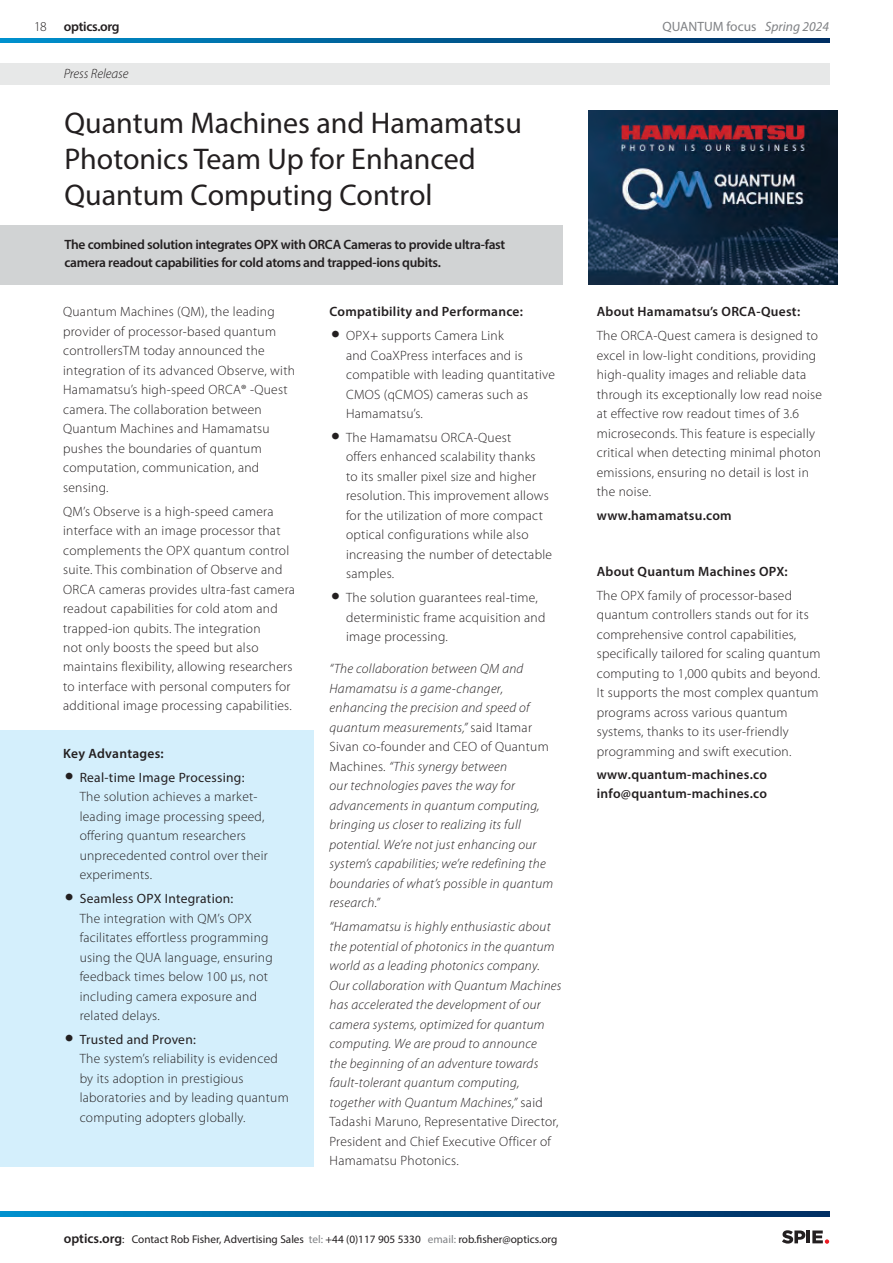
<style>
.page{position:relative;width:893px;height:1263px;background:#fff}
.page>*{position:absolute;margin:0;border:0;box-sizing:border-box;transform-origin:0 0}
.t1{font:30px/36px "Myriad Pro";color:#231f20}
.t2{font:300 13.5px/19.5px "Myriad Pro";letter-spacing:.02em;color:#231f20}
.t3{font:italic 300 13.5px/19.5px "Myriad Pro";letter-spacing:.02em;color:#231f20}
.t4{font:600 13.5px/18px "Myriad Pro";letter-spacing:-.02em;color:#231f20}
.t5{font:600 13.5px/19.5px "Myriad Pro";letter-spacing:.02em;color:#231f20}
.t6{font:13.5px "Myriad Pro";color:#808285}
.t7{font:italic 300 13.5px "Myriad Pro";letter-spacing:-.005em;color:#231f20}
.t8{font:11.25px "Myriad Pro";color:#231f20}
.s1{font-style:italic}
.s2{font-family:"Gotham";font-weight:400;font-size:25.5px}
.s3{font-style:normal}
.s4{font-weight:400}
.s5{font-weight:600;font-size:13.5px}
.s6{color:#808285}
.s7{font-weight:600}
</style>
<div class="page">
<div style="left:0;top:730px;width:313px;height:436px;background:#d4effc"></div>
<svg style="left:0;top:1212px;width:829px;height:4px;background:#005d95"></svg>
<svg style="left:782px;top:1230px;width:47px;height:14px"></svg>
<svg style="left:0;top:38px;width:829px;height:5px;background:#005d95"></svg>
<div style="left:0;top:225px;width:563px;height:60px;background:#d1d3d4"></div>
<div style="left:0;top:64px;width:829px;height:21px;background:#e7e8e8"></div>
<img style="left:588px;top:111px;width:250px;height:174px">
<p class="t2" style="left:34px;top:17px;width:14px">18</p>
<p class="t4" style="left:64px;top:18px;width:57px">optics.org</p>
<p class="t6" style="left:663px;top:19px;width:168px">QUANTUM focus <span class="s1">Spring 2024</span></p>
<p class="t7" style="left:64px;top:66px;width:66px">Press Release</p>
<p class="t1" style="left:64px;top:105px;width:459px">Quantum Machines and Hamamatsu<br>Photonics Team Up for Enhanced<br>Quantum Computing Control</p>
<p class="t4" style="left:64px;top:235px;width:442px">The combined solution integrates OPX with ORCA Cameras to provide ultra-fast camera readout capabilities for cold atoms and trapped-ions qubits.</p>
<p class="t5" style="left:330px;top:302px;width:195px">Compatibility and Performance:</p>
<p class="t2" style="left:346px;top:326px;width:210px;text-indent:-16px"><span class="s2">•</span> OPX+ supports Camera Link<br>and CoaXPress interfaces and is compatible with leading quantitative<br>CMOS (qCMOS) cameras such as<br>Hamamatsu’s.</p>
<p class="t2" style="left:346px;top:427px;width:208px;text-indent:-16px"><span class="s2">•</span> The Hamamatsu ORCA-Quest<br>offers enhanced scalability thanks<br>to its smaller pixel size and higher resolution. This improvement allows for the utilization of more compact optical configurations while also increasing the number of detectable samples.</p>
<p class="t2" style="left:346px;top:588px;width:201px;text-indent:-16px"><span class="s2">•</span> The solution guarantees real-time, deterministic frame acquisition and image processing.</p>
<p class="t3" style="left:330px;top:659px;width:225px">“The collaboration between QM and Hamamatsu is a game-changer, enhancing the precision and speed of quantum measurements,” <span class="s3">said Itamar Sivan co-founder and CEO of Quantum Machines.</span> “This synergy between<br>our technologies paves the way for advancements in quantum computing, bringing us closer to realizing its full potential. We’re not just enhancing our system’s capabilities; we’re redefining the boundaries of what’s possible in quantum research.”</p>
<p class="t3" style="left:330px;top:917px;width:234px">“Hamamatsu is highly enthusiastic about the potential of photonics in the quantum world as a leading photonics company.<br>Our collaboration with Quantum Machines has accelerated the development of our camera systems, optimized for quantum computing. We are proud to announce<br>the beginning of an adventure towards fault-tolerant quantum computing, together with Quantum Machines,” <span class="s3">said Tadashi Maruno, Representative Director, President and Chief Executive Officer of Hamamatsu Photonics.</span></p>
<p class="t2" style="left:63px;top:302px;width:233px">Quantum Machines (QM), the leading provider of processor-based quantum controllersTM today announced the integration of its advanced Observe, with Hamamatsu’s high-speed ORCA® -Quest camera. The collaboration between Quantum Machines and Hamamatsu pushes the boundaries of quantum computation, communication, and sensing.</p>
<p class="t2" style="left:63px;top:501px;width:233px">QM’s Observe is a high-speed camera interface with an image processor that complements the OPX quantum control suite. This combination of Observe and ORCA cameras provides ultra-fast camera readout capabilities for cold atom and trapped-ion qubits. The integration<br>not only boosts the speed but also maintains flexibility, allowing researchers to interface with personal computers for additional image processing capabilities.</p>
<p class="t5" style="left:63px;top:743px;width:102px">Key Advantages:</p>
<p class="t2" style="left:80px;top:767px;width:190px;text-indent:-16px"><span class="s2">•</span> <span class="s4">Real-time Image Processing:<br></span>The solution achieves a market&shy;leading image processing speed, offering quantum researchers unprecedented control over their experiments.</p>
<p class="t2" style="left:80px;top:889px;width:195px;text-indent:-16px"><span class="s2">•</span> <span class="s4">Seamless OPX Integration:<br></span>The integration with QM’s OPX facilitates effortless programming using the QUA language, ensuring feedback times below 100 μs, not including camera exposure and related delays.</p>
<p class="t2" style="left:80px;top:1029px;width:211px;text-indent:-16px"><span class="s2">•</span> <span class="s4">Trusted and Proven:<br></span>The system’s reliability is evidenced by its adoption in prestigious laboratories and by leading quantum computing adopters globally.</p>
<p class="t8" style="left:64px;top:1232px;width:495px"><span class="s5">optics.org</span>: Contact Rob Fisher, Advertising Sales <span class="s6">tel:</span> +44 (0)117 905 5330 <span class="s6">email:</span> rob.fisher@optics.org</p>
<p class="t2" style="left:597px;top:300px;width:223px;line-height:23.7px"><span class="s7">About Hamamatsu’s ORCA-Quest:<br></span>The ORCA-Quest camera is designed to</p>
<p class="t2" style="left:597px;top:345px;width:227px">excel in low-light conditions, providing high-quality images and reliable data through its exceptionally low read noise at effective row readout times of 3.6 microseconds. This feature is especially critical when detecting minimal photon emissions, ensuring no detail is lost in the noise.</p>
<p class="t5" style="left:597px;top:505px;width:136px">www.hamamatsu.com</p>
<p class="t2" style="left:597px;top:559px;width:197px;line-height:23.7px"><span class="s7">About Quantum Machines OPX:<br></span>The OPX family of processor-based</p>
<p class="t2" style="left:597px;top:605px;width:225px">quantum controllers stands out for its comprehensive control capabilities, specifically tailored for scaling quantum computing to 1,000 qubits and beyond.<br>It supports the most complex quantum programs across various quantum systems, thanks to its user-friendly programming and swift execution.</p>
<p class="t5" style="left:597px;top:764px;width:172px">www.quantum-machines.co info@quantum-machines.co</p>
</div>
